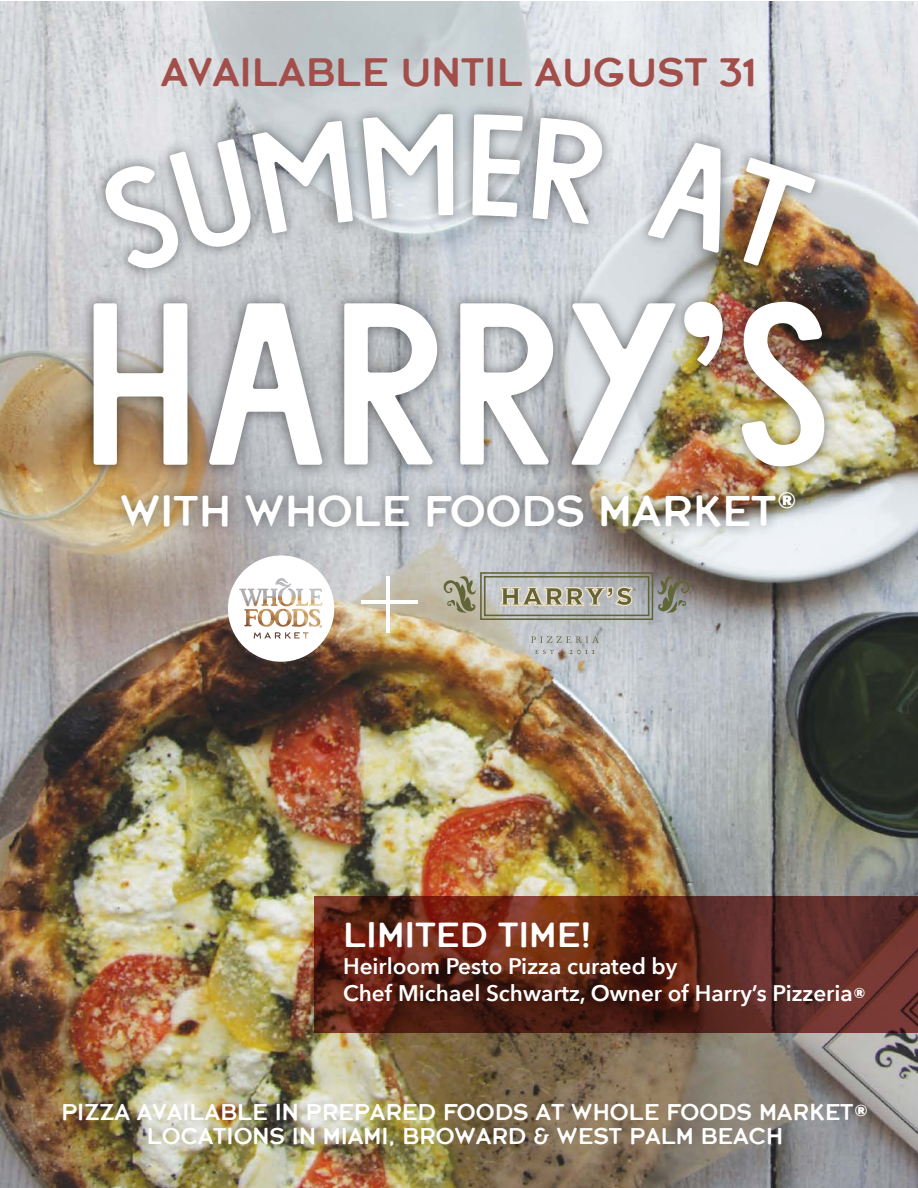
<style>
.page{position:relative;width:918px;height:1188px;background:#fff}
.page>*{position:absolute;margin:0;border:0;box-sizing:border-box;transform-origin:0 0}
.t1{font:230.55px "WFM Farmstand TT";color:#fff}
.t2{font:48px "Rescue";color:#fff}
.t3{font:44.4px "Rescue";color:#a24e4a}
.t4{font:39px "Rescue";color:#fff}
.t5{font:25.5px/24px "Rescue";color:#fff;text-align:center}
.t6{font:600 22.5px "Avenir Next For WFM";color:#fff}
.t7{font:4.35px "Times";color:#616537}
.s1{font-weight:700}
.s2{font-family:"Avenir Next For WFM";font-weight:700}
</style>
<div class="page">
<img style="left:1px;top:2px;width:916px;height:1186px">
<svg style="left:315px;top:896px;width:603px;height:136px;background:#5d261b"></svg>
<div style="left:80px;top:101px;width:758px;height:378px;background:#000;opacity:.5"></div>
<svg style="left:105px;top:121px;width:248px;height:148px"></svg>
<svg style="left:363px;top:114px;width:90px;height:105px"></svg>
<svg style="left:472px;top:114px;width:51px;height:103px"></svg>
<svg style="left:533px;top:118px;width:69px;height:106px"></svg>
<svg style="left:648px;top:143px;width:73px;height:110px"></svg>
<img style="left:743px;top:158px;width:73px;height:108px">
<div style="left:110px;top:480px;width:697px;height:58px;background:#000;opacity:.41"></div>
<svg style="left:228px;top:555px;width:106px;height:107px"></svg>
<hr style="left:386px;top:576px;width:3px;height:57px;background:#fff">
<hr style="left:361px;top:600px;width:57px;height:4px;background:#fff">
<svg style="left:531px;top:636px;width:68px;height:7px"></svg>
<svg style="left:535px;top:650px;width:24px;height:4px"></svg>
<svg style="left:569px;top:650px;width:25px;height:4px"></svg>
<svg style="left:443px;top:572px;width:247px;height:49px;background:#a4a497"></svg>
<p class="t3" style="left:161px;top:52px;width:598px">AVAILABLE UNTIL AUGUST 31</p>
<h1 class="t1" style="left:79px;top:252px;width:758px">HARRY’S</h1>
<p class="t2" style="left:120px;top:490px;width:679px">WITH WHOLE FOODS MARKET<sup>®</sup></p>
<p class="t7" style="left:633px;top:585px;width:5px">®</p>
<p class="t4" style="left:343px;top:918px;width:250px">LIMITED TIME!</p>
<p class="t6" style="left:343px;top:953px;width:336px">Heirloom Pesto Pizza curated by</p>
<p class="t6" style="left:343px;top:980px;width:525px">Chef Michael Schwartz, Owner of Harry’s Pizzeria<span class="s1">®</span></p>
<p class="t5" style="left:61px;top:1101px;width:809px">PIZZA AVAILABLE IN PREPARED FOODS AT WHOLE FOODS MARKET<span class="s2">®<br></span>LOCATIONS IN MIAMI, BROWARD &amp; WEST PALM BEACH</p>
</div>
